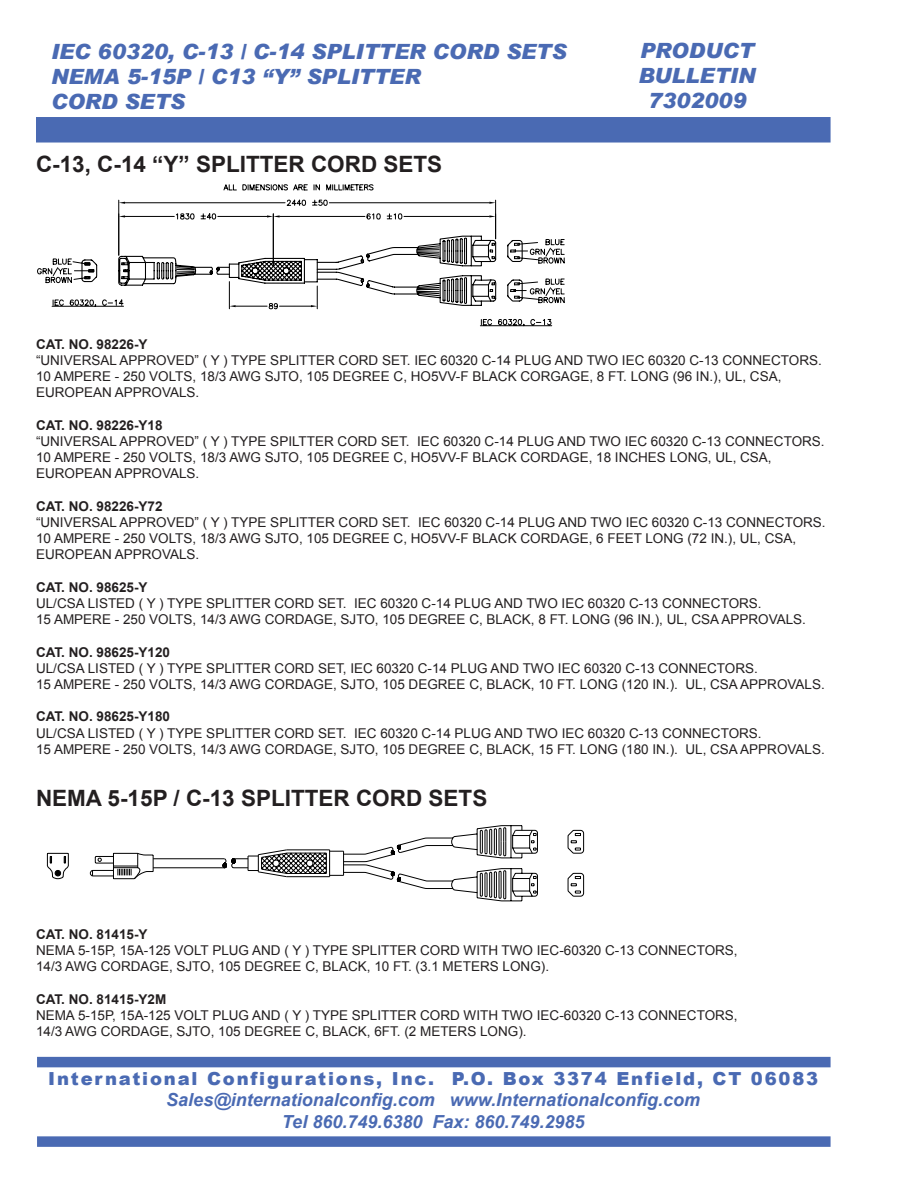
<style>
.page{position:relative;width:918px;height:1188px;background:#fff}
.page>*{position:absolute;margin:0;border:0;box-sizing:border-box;transform-origin:0 0}
.t1{font:700 22.5px "Arial";color:#231f20}
.t2{font:italic 900 21px "Arial";color:#4a6ab3}
.t3{font:italic 700 18px "Arial";color:#4a6ab3}
.t4{font:900 18px "Arial";letter-spacing:.1em;color:#4a6ab3}
.t5{font:13.5px/16.2px "Arial";color:#231f20}
.t6{font:700 13.5px "Arial";color:#231f20}
</style>
<div class="page">
<div style="left:36px;top:117px;width:795px;height:26px;background:#4a6ab3"></div>
<svg style="left:37px;top:184px;width:528px;height:123px"></svg>
<svg style="left:52px;top:200px;width:500px;height:126px"></svg>
<hr style="left:37px;top:934px;width:562px;height:1px;background:#f00">
<hr style="left:603px;top:800px;width:1px;height:130px;background:#f00">
<hr style="left:37px;top:800px;width:562px;height:1px;background:#f00">
<hr style="left:37px;top:800px;width:1px;height:130px;background:#f00">
<svg style="left:46px;top:825px;width:538px;height:77px"></svg>
<div style="left:37px;top:1057px;width:794px;height:10px;background:#4a6ab3"></div>
<div style="left:37px;top:1136px;width:794px;height:11px;background:#4a6ab3"></div>
<p class="t2" style="left:51px;top:38px;width:517px">IEC 60320, C-13 / C-14 SPLITTER CORD SETS</p>
<p class="t2" style="left:51px;top:64px;width:371px">NEMA 5-15P / C13 “Y” SPLITTER</p>
<p class="t2" style="left:51px;top:89px;width:136px">CORD SETS</p>
<p class="t1" style="left:36px;top:150px;width:408px">C-13, C-14 “Y” SPLITTER CORD SETS</p>
<p class="t2" style="left:640px;top:37px;width:115px">PRODUCT</p>
<p class="t2" style="left:639px;top:62px;width:118px">BULLETIN</p>
<p class="t2" style="left:648px;top:88px;width:100px">7302009</p>
<p class="t6" style="left:36px;top:335px;width:113px">CAT. NO . 98226-Y</p>
<p class="t5" style="left:36px;top:352px;width:787px">“UNIVERSAL APPROVED” ( Y ) TYPE SPLITTER CORD SET. IEC 60320 C-14 PLUG AND TWO IEC 60320 C-13 CONNECTORS.<br>10 AMPERE - 250 VOLTS, 18/3 AWG SJTO, 105 DEGREE C, HO5VV-F BLACK CORGAGE, 8 FT. LONG (96 IN.), UL, CSA,<br>EUROPEAN APPROVALS.</p>
<p class="t6" style="left:36px;top:416px;width:128px">CAT. NO. 98226-Y18</p>
<p class="t5" style="left:36px;top:433px;width:790px">“UNIVERSAL APPROVED” ( Y ) TYPE SPILTTER CORD SET. IEC 60320 C-14 PLUG AND TWO IEC 60320 C-13 CONNECTORS.<br>10 AMPERE - 250 VOLTS, 18/3 AWG SJTO, 105 DEGREE C, HO5VV-F BLACK CORDAGE, 18 INCHES LONG, UL, CSA</p>
<p class="t5" style="left:768px;top:450px;width:5px">,</p>
<p class="t5" style="left:36px;top:466px;width:165px">EUROPEAN APPROVALS.</p>
<p class="t6" style="left:36px;top:497px;width:128px">CAT. NO . 98226-Y72</p>
<p class="t5" style="left:36px;top:514px;width:791px">“UNIVERSAL APPROVED” ( Y ) TYPE SPLITTER CORD SET. IEC 60320 C-14 PLUG AND TWO IEC 60320 C-13 CONNECTORS.<br>10 AMPERE - 250 VOLTS, 18/3 AWG SJTO, 105 DEGREE C, HO5VV-F BLACK CORDAGE, 6 FEET LONG (72 IN.), UL, CSA,<br>EUROPEAN APPROVALS.</p>
<p class="t6" style="left:36px;top:578px;width:113px">CAT. NO. 98625-Y</p>
<p class="t5" style="left:36px;top:595px;width:326px">UL/CSA LISTED ( Y ) TYPE SPLITTER CORD SET. IEC</p>
<p class="t5" style="left:36px;top:595px;width:772px;text-indent:344px">60320 C-14 PLUG AND TWO IEC 60320 C-13 CONNECTORS.<br>15 AMPERE - 250 VOLTS, 14/3 AWG CORDAGE, SJTO, 105 DEGREE C, BLACK, 8 FT. LONG (96 IN.), UL, CSA APPROVALS.</p>
<p class="t6" style="left:36px;top:643px;width:136px">CAT. NO. 98625-Y120</p>
<p class="t5" style="left:36px;top:660px;width:723px">UL/CSA LISTED ( Y ) TYPE SPLITTER CORD SET, IEC 60320 C-14 PLUG AND TWO IEC 60320 C-13 CONNECTORS.<br>15 AMPERE - 250 VOLTS, 14/3 AWG CORDAGE, SJTO, 105 DEGREE C, BLACK, 10 FT. LONG (120 IN.). UL, CSA</p>
<p class="t5" style="left:740px;top:676px;width:86px">APPROVALS.</p>
<p class="t6" style="left:36px;top:708px;width:136px">CAT. NO. 98625-Y180</p>
<p class="t5" style="left:36px;top:725px;width:727px">UL/CSA LISTED ( Y ) TYPE SPLITTER CORD SET. IEC 60320 C-14 PLUG AND TWO IEC 60320 C-13 CONNECTORS.<br>15 AMPERE - 250 VOLTS, 14/3 AWG CORDAGE, SJTO, 105 DEGREE C, BLACK, 15 FT. LONG (180 IN.). U L, CSA</p>
<p class="t5" style="left:740px;top:741px;width:86px">APPROVALS.</p>
<p class="t1" style="left:36px;top:783px;width:453px">NEMA 5-15P / C-13 SPLITTER CORD SETS</p>
<p class="t6" style="left:36px;top:925px;width:113px">CAT. NO. 81415-Y</p>
<p class="t5" style="left:36px;top:943px;width:11px">NEMA</p>
<p class="t5" style="left:78px;top:943px;width:107px">5-15P, 15A-125 VOLT</p>
<p class="t5" style="left:212px;top:943px;width:10px">PLUG</p>
<p class="t5" style="left:252px;top:943px;width:11px">AND</p>
<p class="t5" style="left:284px;top:943px;width:77px">( Y ) TYPE SPLITTER</p>
<p class="t5" style="left:420px;top:943px;width:11px">CORD</p>
<p class="t5" style="left:464px;top:943px;width:10px">WITH</p>
<p class="t5" style="left:502px;top:943px;width:12px">TWO</p>
<p class="t5" style="left:537px;top:943px;width:112px">IEC-60320 C-13 CONNECTORS</p>
<p class="t5" style="left:734px;top:943px;width:5px">,</p>
<p class="t5" style="left:36px;top:959px;width:41px">14/3 AWG</p>
<p class="t5" style="left:101px;top:959px;width:11px">CORDAGE</p>
<p class="t5" style="left:169px;top:959px;width:17px">, SJTO</p>
<p class="t5" style="left:211px;top:959px;width:44px">, 105 DEGREE</p>
<p class="t5" style="left:305px;top:959px;width:27px">C, BLACK</p>
<p class="t5" style="left:367px;top:959px;width:86px">, 10 FT. (3.1 METERS</p>
<p class="t5" style="left:503px;top:959px;width:11px">LONG</p>
<p class="t5" style="left:541px;top:959px;width:10px">).</p>
<p class="t6" style="left:36px;top:990px;width:132px">CAT. NO. 81415-Y2M</p>
<p class="t5" style="left:36px;top:1007px;width:11px">NEMA</p>
<p class="t5" style="left:78px;top:1007px;width:107px">5-15P, 15A-125 VOLT</p>
<p class="t5" style="left:212px;top:1007px;width:10px">PLUG</p>
<p class="t5" style="left:252px;top:1007px;width:11px">AND</p>
<p class="t5" style="left:284px;top:1007px;width:77px">( Y ) TYPE SPLITTER</p>
<p class="t5" style="left:420px;top:1007px;width:11px">CORD</p>
<p class="t5" style="left:464px;top:1007px;width:10px">WITH</p>
<p class="t5" style="left:502px;top:1007px;width:12px">TWO</p>
<p class="t5" style="left:537px;top:1007px;width:112px">IEC-60320 C-13 CONNECTORS</p>
<p class="t5" style="left:734px;top:1007px;width:5px">,</p>
<p class="t5" style="left:36px;top:1024px;width:41px">14/3 AWG</p>
<p class="t5" style="left:101px;top:1024px;width:11px">CORDAGE</p>
<p class="t5" style="left:169px;top:1024px;width:17px">, SJTO</p>
<p class="t5" style="left:211px;top:1024px;width:44px">, 105 DEGREE</p>
<p class="t5" style="left:305px;top:1024px;width:27px">C, BLACK</p>
<p class="t5" style="left:367px;top:1024px;width:64px">, 6FT. (2 METERS</p>
<p class="t5" style="left:480px;top:1024px;width:11px">LONG</p>
<p class="t5" style="left:518px;top:1024px;width:10px">).</p>
<p class="t4" style="left:48px;top:1065px;width:771px">International Configurations, Inc. P.O. Box 3374 Enfield, CT 06083</p>
<p class="t3" style="left:166px;top:1088px;width:535px">Sales@internationalconfig.com www.Internationalconfig.com</p>
<p class="t3" style="left:282px;top:1110px;width:304px">Tel 860.749.6380 Fax: 860.749.2985</p>
</div>
